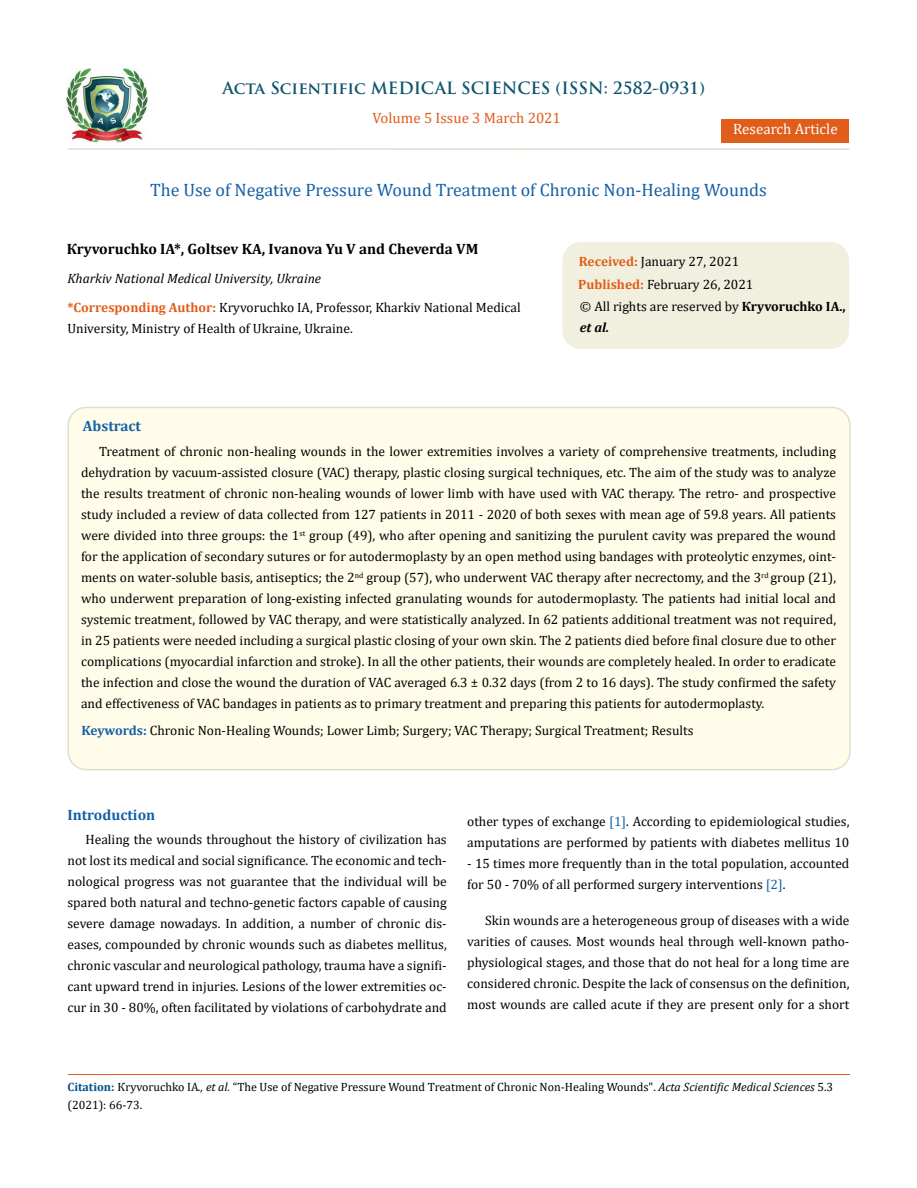
<style>
.page{position:relative;width:917px;height:1188px;background:#fff}
.page>*{position:absolute;margin:0;border:0;box-sizing:border-box;transform-origin:0 0}
.t1{font:18px "Cambria";color:#1560a6}
.t2{font:700 16.5px "Trajan Pro";color:#0e546a}
.t3{font:700 15px "Cambria";color:#000}
.t4{font:15px "Cambria";color:#e05d1a}
.t5{font:700 15px "Cambria";color:#1560a6}
.t6{font:15px "Cambria";color:#fff}
.t7{font:13.5px/21px "Cambria";color:#000}
.t8{font:12px/18px "Cambria";color:#000}
.s1{font-style:italic}
.s2{font-weight:700;color:#e05d1a}
.s3{font-weight:700}
.s4{font-weight:700;font-style:italic}
.s5{font-weight:700;color:#1560a6}
.s6{color:#1560a6}
.s7{font-weight:700;color:#035089}
</style>
<div class="page">
<img style="left:67px;top:68px;width:80px;height:74px">
<div style="left:721px;top:119px;width:128px;height:23px;background:#e05d1a"></div>
<div style="left:563px;top:243px;width:285px;height:105px;background:#f1f0de;border-radius:18px"></div>
<div style="left:562px;top:242px;width:287px;height:107px;border:2px solid #f1f0de;border-radius:18px"></div>
<div style="left:68px;top:407px;width:781px;height:363px;background:#fffde9;border-radius:18px"></div>
<div style="left:67px;top:407px;width:783px;height:363px;border:2px solid #e0dfcd;border-radius:18px"></div>
<hr style="left:68px;top:1075px;width:781px;height:1px;background:#e05d1a">
<hr style="left:67px;top:148px;width:782px;height:2px;background:#e0dfcd">
<p class="t2" style="left:222px;top:77px;width:484px">Acta Scientific MEDICAL SCIENCES (ISSN: 2582-0931)</p>
<p class="t4" style="left:372px;top:109px;width:190px">Volume 5 Issue 3 March 2021</p>
<p class="t6" style="left:733px;top:120px;width:106px">Research Article</p>
<h1 class="t1" style="left:150px;top:180px;width:618px">The Use of Negative Pressure Wound Treatment of Chronic Non-Healing Wounds</h1>
<p class="t3" style="left:67px;top:239px;width:413px">Кryvoruchko IA*, Goltsev KA, Ivanova Yu V and Cheverda VM</p>
<p class="t7" style="left:67px;top:264px;width:455px;line-height:29.1px"><span class="s1">Kharkiv National Medical University, Ukraine<br></span><span class="s2">*Corresponding Author:</span> Kryvoruchko IA, Professor, Kharkiv National Medical</p>
<p class="t7" style="left:67px;top:318px;width:287px">University, Ministry of Health of Ukraine, Ukraine.</p>
<p class="t7" style="left:578px;top:250px;width:177px;line-height:23px"><span class="s2">Received:</span> January 27, 2021<br><span class="s2">Published:</span> February 26, 2021</p>
<p class="t7" style="left:580px;top:295px;width:267px">© All rights are reserved by <span class="s3">Кryvoruchko IA., </span><span class="s4">et al.</span></p>
<p class="t5" style="left:83px;top:415px;width:60px">Abstract</p>
<p class="t7" style="left:81px;top:441px;width:756px;text-align:justify;text-indent:18px">Treatment of chronic non-healing wounds in the lower extremities involves a variety of comprehensive treatments, including dehydration by vacuum-assisted closure (VAC) therapy, plastic closing surgical techniques, etc. The aim of the study was to analyze the results treatment of chronic non-healing wounds of lower limb with have used with VAC therapy. The retro- and prospective study included a review of data collected from 127 patients in 2011 - 2020 of both sexes with mean age of 59.8 years. All patients were divided into three groups: the 1<sup>st</sup> group (49), who after opening and sanitizing the purulent cavity was prepared the wound for the application of secondary sutures or for autodermoplasty by an open method using bandages with proteolytic enzymes, oint&shy;ments on water-soluble basis, antiseptics; the 2<sup>nd</sup> group (57), who underwent VAC therapy after necrectomy, and the 3<sup>rd</sup> group (21), who underwent preparation of long-existing infected granulating wounds for autodermoplasty. The patients had initial local and systemic treatment, followed by VAC therapy, and were statistically analyzed. In 62 patients additional treatment was not required, in 25 patients were needed including a surgical plastic closing of your own skin. The 2 patients died before final closure due to other complications (myocardial infarction and stroke). In all the other patients, their wounds are completely healed. In order to eradicate the infection and close the wound the duration of VAC averaged 6.3 ± 0.32 days (from 2 to 16 days). The study confirmed the safety and effectiveness of VAC bandages in patients as to primary treatment and preparing this patients for autodermoplasty.</p>
<p class="t7" style="left:82px;top:720px;width:613px"><span class="s5">Keywords:</span> Chronic Non-Healing Wounds; Lower Limb; Surgery; VAC Therapy; Surgical Treatment; Results</p>
<p class="t5" style="left:67px;top:804px;width:89px">Introduction</p>
<p class="t7" style="left:67px;top:828px;width:381px;text-align:justify;text-indent:18px">Healing the wounds throughout the history of civilization has not lost its medical and social significance. The economic and tech&shy;nological progress was not guarantee that the individual will be spared both natural and techno-genetic factors capable of causing severe damage nowadays. In addition, a number of chronic dis&shy;eases, compounded by chronic wounds such as diabetes mellitus, chronic vascular and neurological pathology, trauma have a signifi&shy;cant upward trend in injuries. Lesions of the lower extremities oc&shy;cur in 30 - 80%, often facilitated by violations of carbohydrate and</p>
<p class="t7" style="left:467px;top:811px;width:384px">other types of exchange <span class="s6">[1]</span>. According to epidemiological studies, amputations are performed by patients with diabetes mellitus 10</p>
<p class="t7" style="left:467px;top:853px;width:384px">- 15 times more frequently than in the total population, accounted for 50 - 70% of all performed surgery interventions <span class="s6">[2]</span>.</p>
<p class="t7" style="left:467px;top:910px;width:384px;text-align:justify;text-indent:18px">Skin wounds are a heterogeneous group of diseases with a wide varities of causes. Most wounds heal through well-known patho&shy;physiological stages, and those that do not heal for a long time are considered chronic. Despite the lack of consensus on the definition, most wounds are called acute if they are present only for a short</p>
<p class="t8" style="left:68px;top:1078px;width:767px"><span class="s7">Citation:</span> Кryvoruchko IA<span class="s1">., et al.</span> “The Use of Negative Pressure Wound Treatment of Chronic Non-Healing Wounds". <span class="s1">Acta Scientific Medical Sciences</span> 5.3 (2021): 66-73.</p>
</div>
